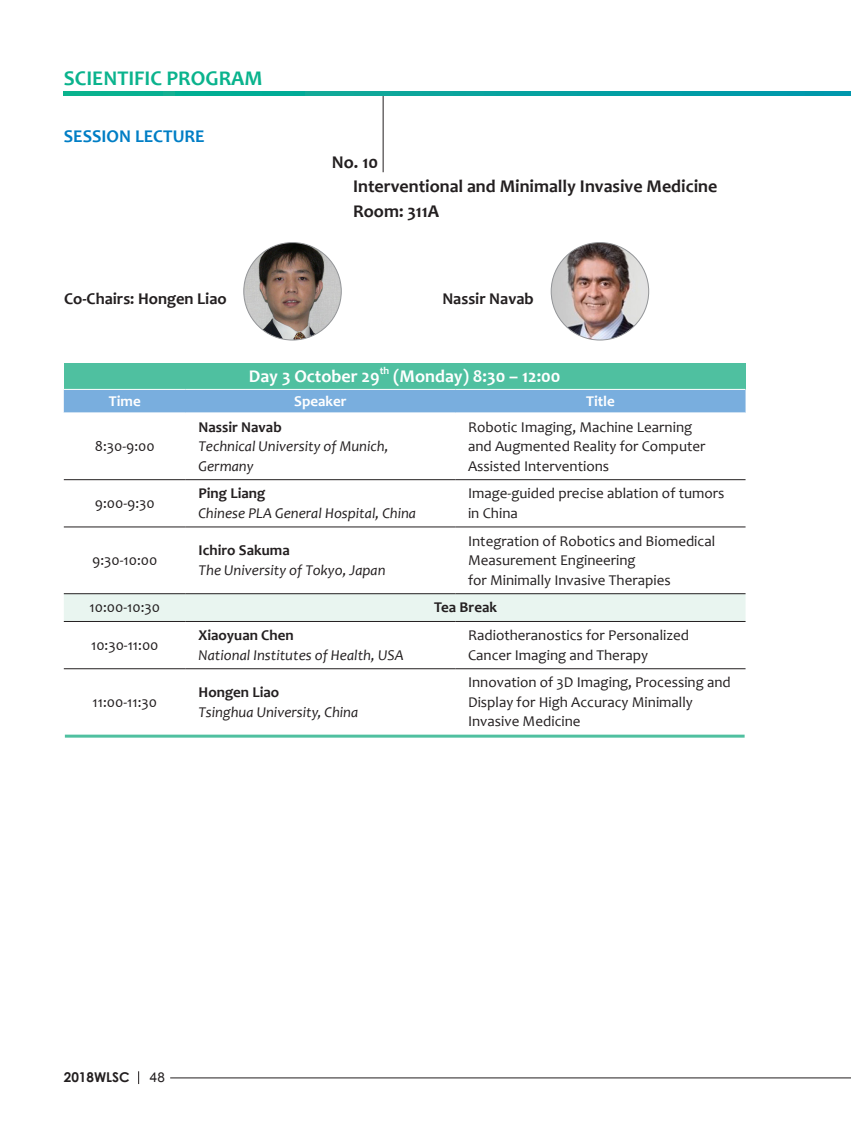
<style>
.page{position:relative;width:851px;height:1127px;background:#fff}
.page>*{position:absolute;margin:0;border:0;box-sizing:border-box;transform-origin:0 0}
.t1{font:700 21px "Candara";color:#0ab38d}
.小标1{font:700 18px "Candara";color:#231f20}
.小标1-2{font:700 18px "Candara";color:#fff}
.t2{font:700 18px "Candara";color:#007ec5}
.主席副主席{font:700 16.5px "Candara";color:#231f20}
.正文1{font:15px "Candara";color:#231f20}
.正文1-2{font:italic 15px/19.5px "Candara";color:#231f20}
.正文1-3{font:700 15px "Candara";color:#231f20}
.正文1-4{font:700 15px "Candara";color:#fff}
.t3{font:700 13.5px "Century Gothic";color:#231f20}
.t4{font:13.5px "Arial";color:#231f20}
.小标1-3{font:700 10.5px "Candara";color:#fff}
</style>
<div class="page">
<hr style="left:383px;top:94px;width:1px;height:78px;background:#231f20">
<hr style="left:170px;top:1077px;width:680px;height:1px;background:#231f20">
<svg style="left:138px;top:1071px;width:1px;height:13px"></svg>
<svg style="left:64px;top:91px;width:786px;height:5px;background:#05a49d"></svg>
<img style="left:551px;top:243px;width:97px;height:97px;border-radius:49px">
<hr style="left:65px;top:734px;width:679px;height:3px;background:#4fc0a0">
<div style="left:64px;top:363px;width:681px;height:26px;background:#4fc0a0"></div>
<div style="left:64px;top:390px;width:681px;height:23px;background:#79aede"></div>
<div style="left:64px;top:594px;width:681px;height:27px;background:#e9f5f0"></div>
<hr style="left:64px;top:479px;width:122px;height:1px;background:#231f20">
<hr style="left:186px;top:479px;width:269px;height:1px;background:#231f20">
<hr style="left:455px;top:479px;width:290px;height:1px;background:#231f20">
<hr style="left:64px;top:527px;width:122px;height:1px;background:#231f20">
<hr style="left:186px;top:527px;width:269px;height:1px;background:#231f20">
<hr style="left:455px;top:527px;width:290px;height:1px;background:#231f20">
<hr style="left:64px;top:593px;width:122px;height:1px;background:#231f20">
<hr style="left:186px;top:593px;width:269px;height:1px;background:#231f20">
<hr style="left:455px;top:593px;width:290px;height:1px;background:#231f20">
<hr style="left:64px;top:621px;width:122px;height:1px;background:#231f20">
<hr style="left:186px;top:621px;width:269px;height:1px;background:#231f20">
<hr style="left:455px;top:621px;width:290px;height:1px;background:#231f20">
<hr style="left:64px;top:668px;width:122px;height:1px;background:#231f20">
<hr style="left:186px;top:668px;width:269px;height:1px;background:#231f20">
<hr style="left:455px;top:668px;width:290px;height:1px;background:#231f20">
<img style="left:244px;top:243px;width:97px;height:97px;border-radius:49px">
<h1 class="t1" style="left:64px;top:65px;width:200px">SCIENTIFIC PROGRAM</h1>
<p class="t2" style="left:64px;top:125px;width:142px">SESSION LECTURE</p>
<p class="小标1" style="left:332px;top:151px;width:48px">No. 10</p>
<p class="小标1" style="left:353px;top:175px;width:365px">Interventional and Minimally Invasive Medicine</p>
<p class="小标1" style="left:353px;top:200px;width:88px">Room: 311A</p>
<p class="主席副主席" style="left:64px;top:288px;width:164px">Co-Chairs: Hongen Liao</p>
<p class="主席副主席" style="left:442px;top:288px;width:93px">Nassir Navab</p>
<p class="小标1-2" style="left:249px;top:365px;width:132px">Day 3 October 29</p>
<p class="小标1-3" style="left:380px;top:363px;width:11px">th</p>
<p class="小标1-2" style="left:393px;top:365px;width:169px">(Monday) 8:30 – 12:00</p>
<p class="正文1-4" style="left:109px;top:392px;width:33px">Time</p>
<p class="正文1-4" style="left:294px;top:392px;width:54px">Speaker</p>
<p class="正文1-4" style="left:586px;top:392px;width:30px">Title</p>
<p class="正文1" style="left:95px;top:437px;width:61px">8:30-9:00</p>
<p class="正文1-3" style="left:198px;top:417px;width:85px">Nassir Navab</p>
<p class="正文1-2" style="left:198px;top:436px;width:191px">Technical University of Munich,<br>Germany</p>
<p class="正文1" style="left:468px;top:417px;width:226px">Robotic Imaging, Machine Learning</p>
<p class="正文1" style="left:468px;top:437px;width:239px">and Augmented Reality for Computer</p>
<p class="正文1" style="left:468px;top:456px;width:143px">Assisted Interventions</p>
<p class="正文1" style="left:95px;top:494px;width:61px">9:00-9:30</p>
<p class="正文1" style="left:92px;top:551px;width:67px">9:30-10:00</p>
<p class="正文1-3" style="left:198px;top:484px;width:68px">Ping Liang</p>
<p class="正文1-2" style="left:198px;top:503px;width:219px">Chinese PLA General Hospital, China</p>
<p class="正文1-3" style="left:198px;top:541px;width:93px">Ichiro Sakuma</p>
<p class="正文1-2" style="left:198px;top:560px;width:188px">The University of Tokyo, Japan</p>
<p class="正文1" style="left:468px;top:484px;width:258px">Image-guided precise ablation of tumors</p>
<p class="正文1" style="left:468px;top:503px;width:51px">in China</p>
<p class="正文1" style="left:468px;top:531px;width:248px">Integration of Robotics and Biomedical</p>
<p class="正文1" style="left:468px;top:551px;width:169px">Measurement Engineering</p>
<p class="正文1" style="left:468px;top:570px;width:204px">for Minimally Invasive Therapies</p>
<p class="正文1" style="left:90px;top:598px;width:72px">10:00-10:30</p>
<p class="正文1-3" style="left:434px;top:598px;width:64px">Tea Break</p>
<p class="正文1" style="left:91px;top:635px;width:69px">10:30-11:00</p>
<p class="正文1" style="left:468px;top:626px;width:222px">Radiotheranostics for Personalized</p>
<p class="正文1" style="left:468px;top:645px;width:181px">Cancer Imaging and Therapy</p>
<p class="正文1-3" style="left:198px;top:626px;width:97px">Xiaoyuan Chen</p>
<p class="正文1-2" style="left:198px;top:645px;width:207px">National Institutes of Health, USA</p>
<p class="正文1" style="left:93px;top:692px;width:66px">11:00-11:30</p>
<p class="正文1-3" style="left:198px;top:683px;width:82px">Hongen Liao</p>
<p class="正文1-2" style="left:198px;top:702px;width:161px">Tsinghua University, China</p>
<p class="正文1" style="left:468px;top:673px;width:264px">Innovation of 3D Imaging, Processing and</p>
<p class="正文1" style="left:468px;top:692px;width:226px">Display for High Accuracy Minimally</p>
<p class="正文1" style="left:468px;top:712px;width:114px">Invasive Medicine</p>
<p class="t3" style="left:64px;top:1069px;width:67px">2018WLSC</p>
<p class="t4" style="left:150px;top:1068px;width:17px">48</p>
</div>
